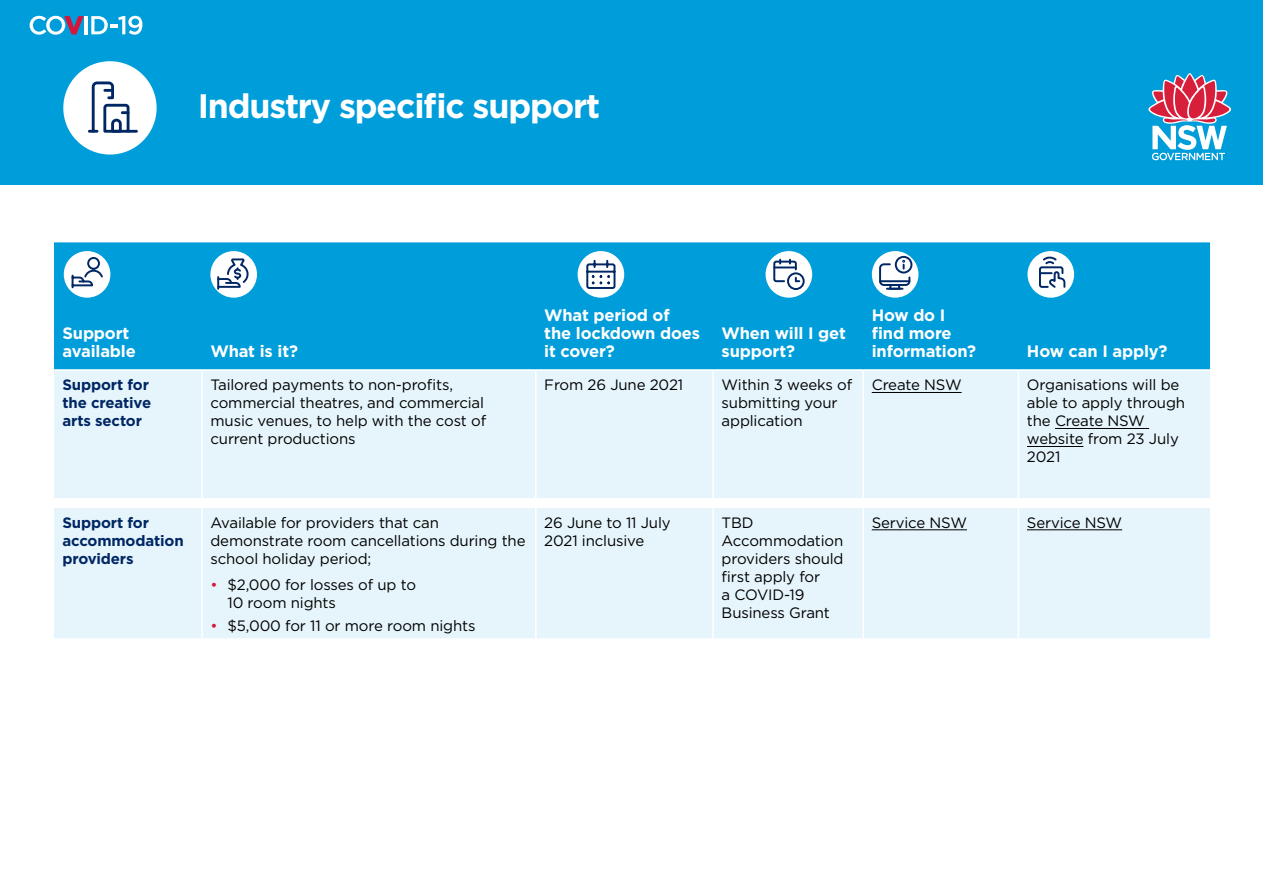
<style>
.page{position:relative;width:1263px;height:893px;background:#fff}
.page>*{position:absolute;margin:0;border:0;box-sizing:border-box;transform-origin:0 0}
.H1_heading{font:700 33.9px "Gotham";letter-spacing:-.035em;color:#fff}
.body{font:700 16.5px/18px "Gotham";letter-spacing:-.01em;color:#fff}
.body-2{font:15px/18px "Gotham";letter-spacing:-.01em;color:#000}
.body-3{font:700 15px/18px "Gotham";letter-spacing:-.01em;color:#002664}
.s1{color:#d7153a}
</style>
<div class="page">
<div style="left:0;top:0;width:1263px;height:185px;background:#009ddb"></div>
<div style="left:54px;top:242px;width:1156px;height:127px;background:#009ddb"></div>
<div style="left:54px;top:371px;width:1156px;height:267px;background:#e6f5fb"></div>
<hr style="left:201px;top:371px;width:2px;height:127px;background:#fff">
<hr style="left:535px;top:371px;width:1px;height:127px;background:#fff">
<hr style="left:712px;top:371px;width:2px;height:127px;background:#fff">
<hr style="left:862px;top:371px;width:2px;height:127px;background:#fff">
<hr style="left:1018px;top:371px;width:1px;height:127px;background:#fff">
<hr style="left:54px;top:498px;width:148px;height:2px;background:#fff">
<hr style="left:202px;top:498px;width:334px;height:2px;background:#fff">
<hr style="left:536px;top:498px;width:177px;height:2px;background:#fff">
<hr style="left:713px;top:498px;width:150px;height:2px;background:#fff">
<hr style="left:863px;top:498px;width:155px;height:2px;background:#fff">
<hr style="left:1018px;top:498px;width:192px;height:2px;background:#fff">
<hr style="left:54px;top:507px;width:148px;height:1px;background:#fff">
<hr style="left:202px;top:507px;width:334px;height:1px;background:#fff">
<hr style="left:201px;top:508px;width:2px;height:130px;background:#fff">
<hr style="left:536px;top:507px;width:177px;height:1px;background:#fff">
<hr style="left:535px;top:508px;width:1px;height:130px;background:#fff">
<hr style="left:713px;top:507px;width:150px;height:1px;background:#fff">
<hr style="left:712px;top:508px;width:2px;height:130px;background:#fff">
<hr style="left:863px;top:507px;width:155px;height:1px;background:#fff">
<hr style="left:862px;top:508px;width:2px;height:130px;background:#fff">
<hr style="left:1018px;top:507px;width:192px;height:1px;background:#fff">
<hr style="left:1018px;top:508px;width:1px;height:130px;background:#fff">
<hr style="left:872px;top:392px;width:90px;height:1px;background:#000">
<hr style="left:1055px;top:428px;width:94px;height:1px;background:#000">
<hr style="left:1027px;top:446px;width:56px;height:1px;background:#000">
<hr style="left:872px;top:530px;width:95px;height:1px;background:#000">
<hr style="left:1027px;top:530px;width:95px;height:1px;background:#000">
<div style="left:210px;top:251px;width:47px;height:47px;background:#fff;border-radius:50%"></div>
<svg style="left:216px;top:257px;width:33px;height:32px"></svg>
<div style="left:64px;top:251px;width:46px;height:47px;background:#fff;border-radius:50%"></div>
<svg style="left:71px;top:256px;width:33px;height:33px"></svg>
<div style="left:872px;top:251px;width:46px;height:47px;background:#fff;border-radius:50%"></div>
<div style="left:895px;top:256px;width:17px;height:17px;border:2px solid #002664;border-radius:50%"></div>
<svg style="left:878px;top:260px;width:33px;height:31px"></svg>
<div style="left:1027px;top:251px;width:47px;height:47px;background:#fff;border-radius:50%"></div>
<svg style="left:1039px;top:257px;width:27px;height:31px"></svg>
<div style="left:578px;top:251px;width:46px;height:47px;background:#fff;border-radius:50%"></div>
<svg style="left:586px;top:259px;width:30px;height:30px"></svg>
<div style="left:765px;top:251px;width:47px;height:47px;background:#fff;border-radius:50%"></div>
<div style="left:787px;top:272px;width:18px;height:18px;border:2px solid #002664;border-radius:50%"></div>
<svg style="left:773px;top:260px;width:28px;height:23px"></svg>
<svg style="left:30px;top:16px;width:54px;height:19px"></svg>
<hr style="left:85px;top:16px;width:3px;height:18px;background:#fff">
<svg style="left:91px;top:16px;width:51px;height:19px"></svg>
<svg style="left:1148px;top:73px;width:83px;height:87px"></svg>
<div style="left:63px;top:61px;width:94px;height:94px;background:#fff;border-radius:50%"></div>
<svg style="left:89px;top:81px;width:47px;height:52px"></svg>
<p class="H1_heading" style="left:198px;top:84px;width:404px">Industry specific support</p>
<p class="body" style="left:63px;top:324px;width:75px">Support available</p>
<p class="body" style="left:210px;top:342px;width:89px">What is it?</p>
<p class="body" style="left:544px;top:306px;width:157px">What period of the lockdown does it cover?</p>
<p class="body" style="left:722px;top:324px;width:126px">When will I get support?</p>
<p class="body" style="left:872px;top:306px;width:106px">How do I find more information?</p>
<p class="body" style="left:1027px;top:342px;width:142px">How can I apply?</p>
<p class="body-3" style="left:63px;top:376px;width:90px">Support for the creative arts sector</p>
<p class="body-2" style="left:210px;top:376px;width:277px">Tailored payments to non-profits, commercial theatres, and commercial music venues, to help with the cost of current productions</p>
<p class="body-2" style="left:544px;top:376px;width:140px">From 26 June 2021</p>
<p class="body-2" style="left:722px;top:376px;width:132px">Within 3 weeks of submitting your application</p>
<p class="body-2" style="left:872px;top:376px;width:91px">Create NSW</p>
<p class="body-2" style="left:1027px;top:376px;width:160px">Organisations will be able to apply through the Create NSW website from 23 July<br>2021</p>
<p class="body-3" style="left:63px;top:513px;width:123px">Support for accommodation providers</p>
<p class="body-2" style="left:210px;top:513px;width:317px">Available for providers that can demonstrate room cancellations during the school holiday period;</p>
<p class="body-2" style="left:227px;top:576px;width:190px;text-indent:-17px"><span class="s1">•</span> $2,000 for losses of up to<br>10 room nights</p>
<p class="body-2" style="left:210px;top:616px;width:266px"><span class="s1">•</span> $5,000 for 11 or more room nights</p>
<p class="body-2" style="left:544px;top:513px;width:128px">26 June to 11 July<br>2021 inclusive</p>
<p class="body-2" style="left:722px;top:513px;width:33px">TBD</p>
<p class="body-2" style="left:722px;top:531px;width:123px">Accommodation providers should first apply for<br>a COVID-19<br>Business Grant</p>
<p class="body-2" style="left:872px;top:513px;width:97px">Service NSW</p>
<p class="body-2" style="left:1027px;top:513px;width:97px">Service NSW</p>
</div>
